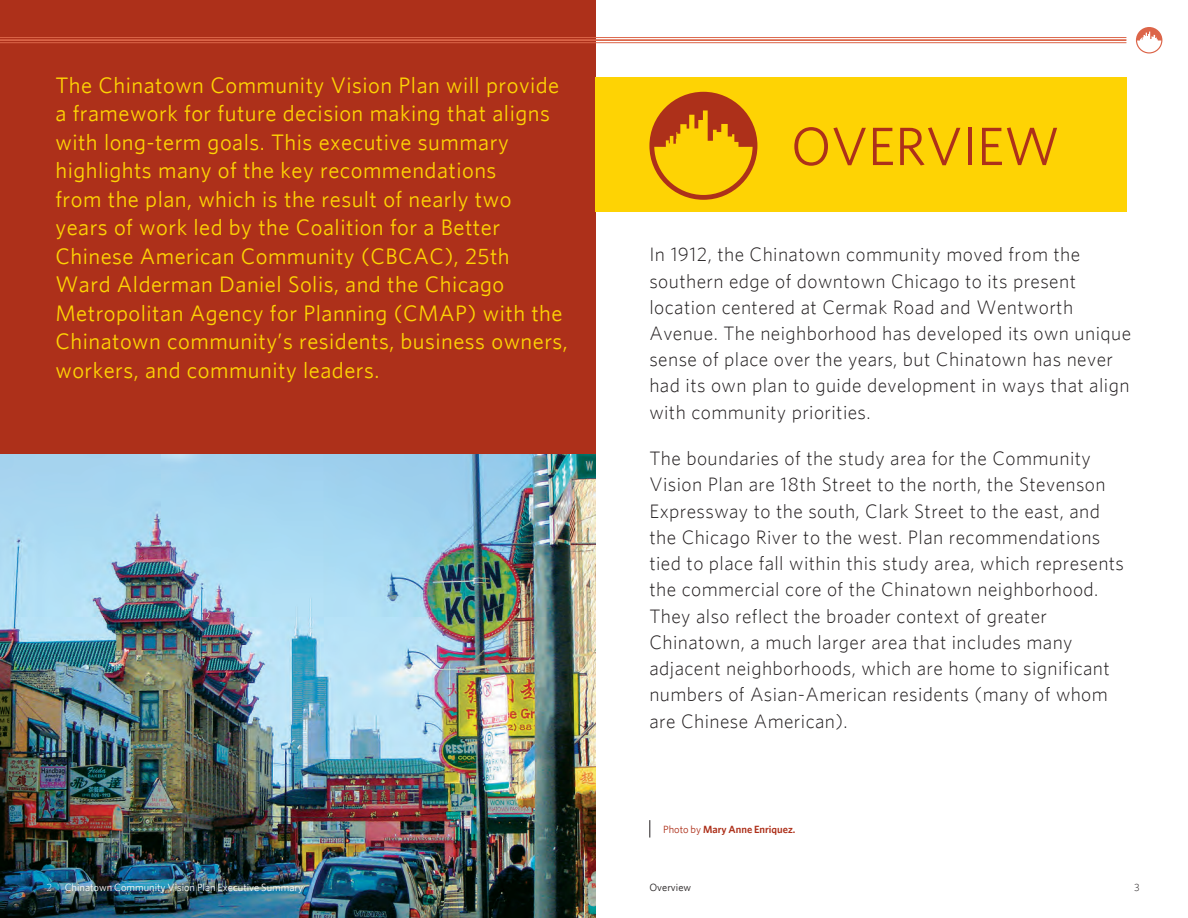
<style>
.page{position:relative;width:1188px;height:918px;background:#fff}
.page>*{position:absolute;margin:0;border:0;box-sizing:border-box;transform-origin:0 0}
.CHAPTER_COVER_TITLE{font:54px "CMAP Sans";color:#ad301a}
.INTRO{font:22.5px/28.5px "CMAP Sans";letter-spacing:.02em;color:#fed304}
.INTRO-2{font:300 19.5px/26.2px "CMAP Sans";letter-spacing:.02em;color:#231f20}
.HEADER_FOOTER{font:10.5px "CMAP Sans";color:#fff}
.PHOTO_CAPTION{font:700 10.5px "CMAP Sans";color:#ad301a}
.HEADER_FOOTER-2{font:10.5px "CMAP Sans";color:#231f20}
.DOCUMENT_TITLE{font:300 10.5px "CMAP Sans";color:#fff}
.DOCUMENT_TITLE-2{font:300 10.5px "CMAP Sans";color:#231f20}
.s1{font-weight:400}
</style>
<div class="page">
<div style="left:0;top:0;width:595px;height:918px;background:#ad301a"></div>
<img style="left:0;top:455px;width:595px;height:463px">
<div style="left:595px;top:77px;width:532px;height:135px;background:#fed304"></div>
<svg style="left:649px;top:820px;width:1px;height:18px"></svg>
<svg style="left:1136px;top:27px;width:26px;height:27px"></svg>
<svg style="left:649px;top:92px;width:108px;height:108px"></svg>
<hr style="left:0;top:42px;width:1126px;height:1px;background:#dc6549">
<hr style="left:0;top:39px;width:1126px;height:2px;background:#dc6549">
<hr style="left:0;top:37px;width:1126px;height:1px;background:#dc6549">
<p class="INTRO" style="left:55px;top:70px;width:514px">The Chinatown Community Vision Plan will provide a framework for future decision making that aligns with long-term goals. This executive summary highlights many of the key recommendations<br>from the plan, which is the result of nearly two years of work led by the Coalition for a Better Chinese American Community (CBCAC), 25th Ward Alderman Daniel Solis, and the Chicago Metropolitan Agency for Planning (CMAP) with the Chinatown community’s residents, business owners, workers, and community leaders.</p>
<p class="CHAPTER_COVER_TITLE" style="left:791px;top:114px;width:270px">OVERVIEW</p>
<p class="INTRO-2" style="left:649px;top:241px;width:483px">In 1912, the Chinatown community moved from the southern edge of downtown Chicago to its present location centered at Cermak Road and Wentworth Avenue. The neighborhood has developed its own unique sense of place over the years, but Chinatown has never had its own plan to guide development in ways that align with community priorities.</p>
<p class="INTRO-2" style="left:649px;top:445px;width:476px">The boundaries of the study area for the Community Vision Plan are 18th Street to the north, the Stevenson Expressway to the south, Clark Street to the east, and the Chicago River to the west. Plan recommendations tied to place fall within this study area, which represents the commercial core of the Chinatown neighborhood.<br>They also reflect the broader context of greater Chinatown, a much larger area that includes many adjacent neighborhoods, which are home to significant numbers of Asian-American residents (many of whom are Chinese American).</p>
<p class="PHOTO_CAPTION" style="left:663px;top:823px;width:134px"><span class="s1">Photo by</span> Mary Anne Enriquez.</p>
<p class="DOCUMENT_TITLE" style="left:47px;top:881px;width:7px">2</p>
<p class="HEADER_FOOTER" style="left:65px;top:881px;width:240px">Chinatown Community Vision Plan Executive Summary</p>
<p class="HEADER_FOOTER-2" style="left:649px;top:881px;width:43px">Overview</p>
<p class="DOCUMENT_TITLE-2" style="left:1134px;top:881px;width:7px">3</p>
</div>
